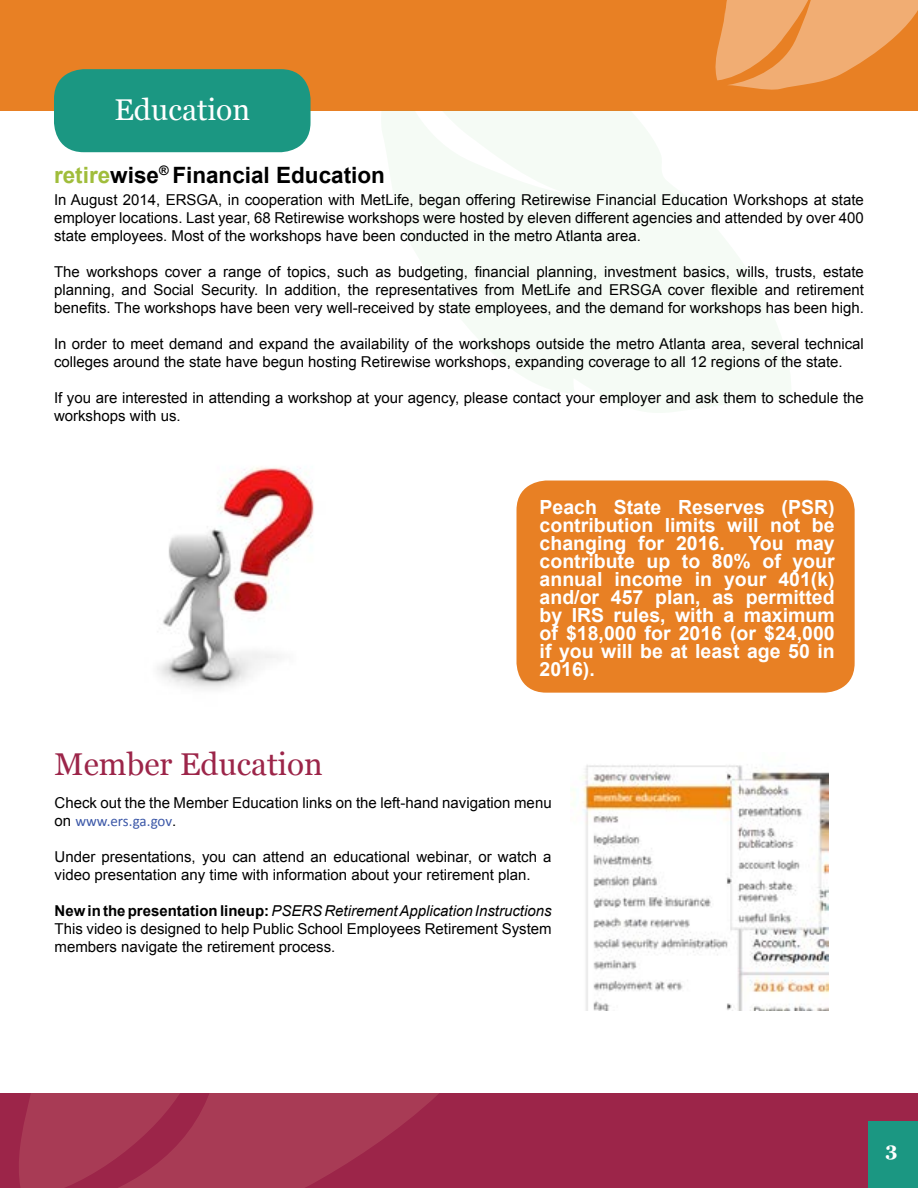
<style>
.page{position:relative;width:918px;height:1188px;background:#fff}
.page>*{position:absolute;margin:0;border:0;box-sizing:border-box;transform-origin:0 0}
.t1{font:31.5px "Georgia";color:#9c2549}
.t2{font:30px "Georgia";color:#fff}
.t3{font:700 22.5px "Arial";color:#000}
.t4{font:700 19.5px/18px "Arial";color:#fff;text-align:justify}
.t5{font:700 19.5px "Georgia";color:#fff}
.t6{font:15px/18px "Arial";color:#000;text-align:justify}
.t7{font:15px "Calibri";letter-spacing:-.005em;color:#3c58a8}
.s1{color:#a0bd3b}
.s2{font-family:"Arial";color:#000}
.s3{font-weight:700}
.s4{font-style:italic}
</style>
<div class="page">
<div style="left:0;top:0;width:918px;height:111px;background:#e88024"></div>
<div style="left:0;top:1094px;width:918px;height:94px;background:#9c2549"></div>
<div style="left:54px;top:69px;width:257px;height:83px;background:#1b9782;border-radius:30px"></div>
<svg style="left:716px;top:0;width:202px;height:90px"></svg>
<svg style="left:19px;top:1094px;width:419px;height:94px;fill:#a83b55"></svg>
<div style="left:868px;top:1121px;width:50px;height:67px;background:#1b9782"></div>
<img style="left:573px;top:765px;width:256px;height:246px">
<div style="left:517px;top:481px;width:338px;height:212px;background:#e88024;border-radius:30px"></div>
<img style="left:157px;top:467px;width:157px;height:222px">
<h2 class="t2" style="left:114px;top:92px;width:137px">Education</h2>
<h3 class="t3" style="left:54px;top:160px;width:332px"><span class="s1">retire</span>wise<sup>®</sup> Financial Education</h3>
<p class="t6" style="left:54px;top:191px;width:811px">In August 2014, ERSGA, in cooperation with MetLife, began offering Retirewise Financial Education Workshops at state employer locations. Last year, 68 Retirewise workshops were hosted by eleven different agencies and attended by over 400 state employees. Most of the workshops have been conducted in the metro Atlanta area.</p>
<p class="t6" style="left:54px;top:263px;width:811px">The workshops cover a range of topics, such as budgeting, financial planning, investment basics, wills, trusts, estate planning, and Social Security. In addition, the representatives from MetLife and ERSGA cover flexible and retirement benefits. The workshops have been very well-received by state employees, and the demand for workshops has been high.</p>
<p class="t6" style="left:54px;top:335px;width:811px">In order to meet demand and expand the availability of the workshops outside the metro Atlanta area, several technical colleges around the state have begun hosting Retirewise workshops, expanding coverage to all 12 regions of the state.</p>
<p class="t6" style="left:54px;top:389px;width:811px">If you are interested in attending a workshop at your agency, please contact your employer and ask them to schedule the workshops with us.</p>
<p class="t4" style="left:540px;top:499px;width:297px">Peach State Reserves (PSR) contribution limits will not be changing for 2016. You may contribute up to 80% of your annual income in your 401(k) and/or 457 plan, as permitted by IRS rules, with a maximum of $18,000 for 2016 (or $24,000 if you will be at least age 50 in 2016).</p>
<h1 class="t1" style="left:55px;top:745px;width:270px">Member Education</h1>
<p class="t6" style="left:55px;top:794px;width:499px">Check out the the Member Education links on the left-hand navigation menu</p>
<p class="t7" style="left:55px;top:812px;width:123px"><span class="s2">on</span> www.ers.ga.gov<span class="s2">.</span></p>
<p class="t6" style="left:55px;top:848px;width:499px">Under presentations, you can attend an educational webinar, or watch a video presentation any time with information about your retirement plan.</p>
<p class="t6" style="left:55px;top:902px;width:499px"><span class="s3">New in the presentation lineup:</span> <span class="s4">PSERS Retirement Application Instructions </span>This video is designed to help Public School Employees Retirement System members navigate the retirement process.</p>
<h3 class="t5" style="left:886px;top:1137px;width:14px">3</h3>
</div>
